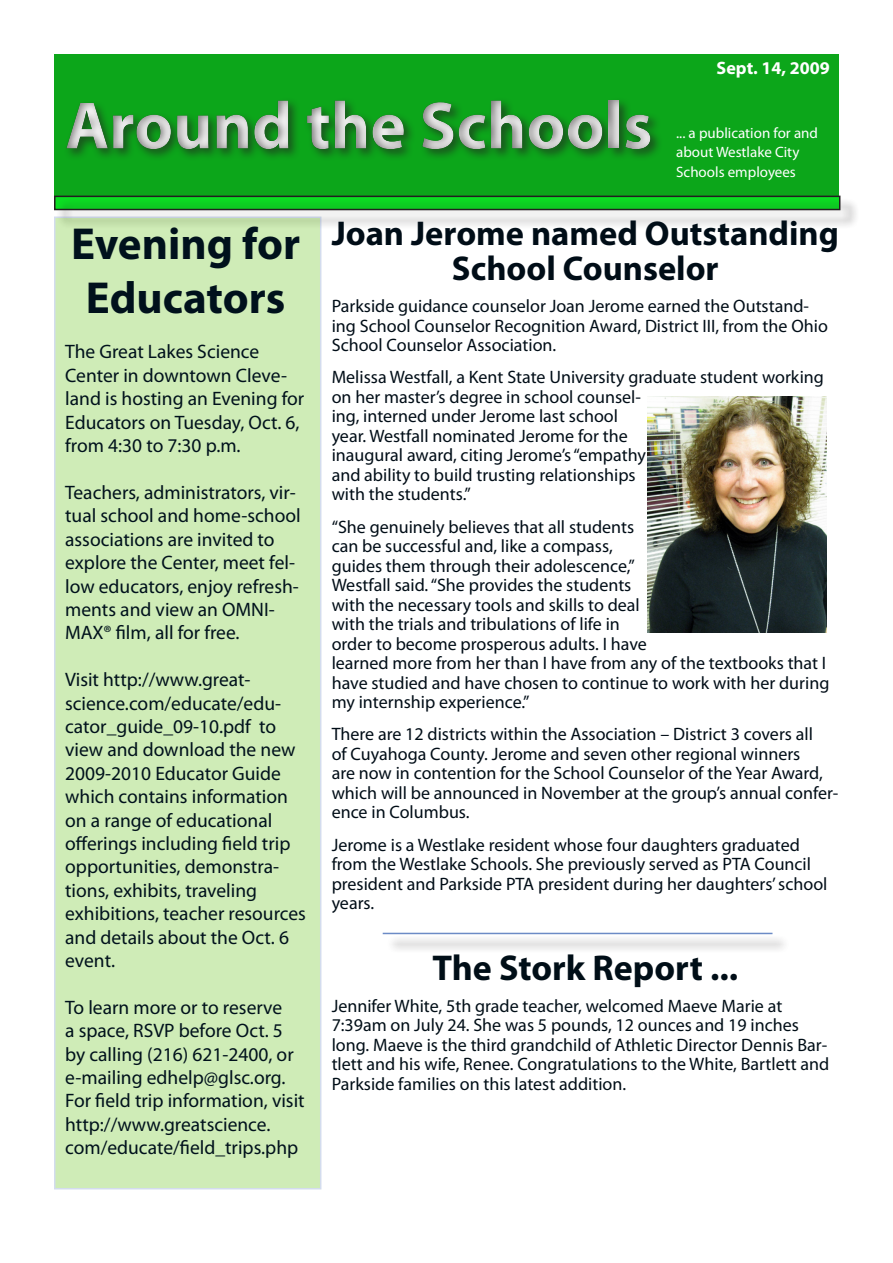
<style>
.page{position:relative;width:893px;height:1263px;background:#fff}
.page>*{position:absolute;margin:0;border:0;box-sizing:border-box;transform-origin:0 0}
.t1{font:700 67.5px "Myriad Pro";color:#fff}
.Title_2{font:700 45px/54px "Myriad Pro";color:#00111c;text-align:center}
.Body_1_Blue{font:700 36px "Myriad Pro";color:#000e17}
.Body_1_Blue-2{font:700 34.5px/34.5px "Myriad Pro";color:#000d17;text-align:center}
.Title_2-2{font:19.5px/23.4px "Myriad Pro";color:#00111c}
.Body_1_Blue-3{font:18px/19.5px "Myriad Pro";color:#000d17}
.Body_1_Blue-4{font:18px/19.5px "Myriad Pro";color:#000e17}
.Body_2_Upper_Right{font:700 18px "Myriad Pro";color:#fff}
.Body_2_Upper_Right-2{font:15px/19.5px "Myriad Pro";color:#fff}
</style>
<div class="page">
<div style="left:54px;top:54px;width:785px;height:142px;background:#0ca61a"></div>
<div style="left:56px;top:198px;width:803px;height:31px;background:#231f20;opacity:.75"></div>
<div style="left:54px;top:196px;width:786px;height:14px;border:2px solid #231f20"></div>
<img style="left:648px;top:397px;width:178px;height:235px">
<div style="left:54px;top:216px;width:267px;height:973px;background:#cfecb7"></div>
<div style="left:54px;top:80px;width:683px;height:117px;background:#231f20;opacity:.6"></div>
<div style="left:385px;top:935px;width:404px;height:18px;background:#f0f0f0"></div>
<hr style="left:383px;top:933px;width:389px;height:1px;background:#6c8bc6">
<h1 class="t1" style="left:65px;top:82px;width:589px">Around the Schools</h1>
<p class="Body_2_Upper_Right" style="left:717px;top:56px;width:115px">Sept. 14, 2009</p>
<p class="Body_2_Upper_Right-2" style="left:676px;top:123px;width:143px">... a publication for and about Westlake City<br>Schools employees</p>
<p class="Title_2" style="left:71px;top:216px;width:230px">Evening for<br>Educators</p>
<p class="Title_2-2" style="left:65px;top:340px;width:241px">The Great Lakes Science<br>Center in downtown Cleve&shy;land is hosting an Evening for<br>Educators on Tuesday, Oct. 6, from 4:30 to 7:30 p.m.</p>
<p class="Title_2-2" style="left:65px;top:480px;width:237px">Teachers, administrators, vir&shy;tual school and home-school associations are invited to explore the Center, meet fel&shy;low educators, enjoy refresh&shy;ments and view an OMNI-<br>MAX® film, all for free.</p>
<p class="Title_2-2" style="left:65px;top:668px;width:242px">Visit http://www.great&shy;science.com/educate/edu&shy;cator_guide_09-10.pdf to view and download the new<br>2009-2010 Educator Guide which contains information on a range of educational offerings including field trip opportunities, demonstra&shy;tions, exhibits, traveling exhibitions, teacher resources and details about the Oct. 6 event.</p>
<p class="Title_2-2" style="left:65px;top:995px;width:241px">To learn more or to reserve<br>a space, RSVP before Oct. 5 by calling (216) 621-2400, or e-mailing edhelp@glsc.org.<br>For field trip information, visit http://www.greatscience. com/educate/field_trips.php</p>
<p class="Body_1_Blue-2" style="left:332px;top:215px;width:509px">Joan Jerome named Outstanding<br>School Counselor</p>
<p class="Body_1_Blue-3" style="left:332px;top:296px;width:498px">Parkside guidance counselor Joan Jerome earned the Outstand&shy;ing School Counselor Recognition Award, District III, from the Ohio<br>School Counselor Association.</p>
<p class="Body_1_Blue-3" style="left:332px;top:367px;width:494px">Melissa Westfall, a Kent State University graduate student working on her master’s degree in school counsel-<br>ing, interned under Jerome last school<br>year. Westfall nominated Jerome for the<br>inaugural award, citing Jerome’s “empathy<br>and ability to build trusting relationships<br>with the students.”</p>
<p class="Body_1_Blue-3" style="left:332px;top:517px;width:499px">“She genuinely believes that all students<br>can be successful and, like a compass,<br>guides them through their adolescence,”<br>Westfall said. “She provides the students<br>with the necessary tools and skills to deal<br>with the trials and tribulations of life in<br>order to become prosperous adults. I have<br>learned more from her than I have from any of the textbooks that I have studied and have chosen to continue to work with her during my internship experience.”</p>
<p class="Body_1_Blue-3" style="left:332px;top:724px;width:508px">There are 12 districts within the Association – District 3 covers all<br>of Cuyahoga County. Jerome and seven other regional winners<br>are now in contention for the School Counselor of the Year Award, which will be announced in November at the group’s annual confer&shy;ence in Columbus.</p>
<p class="Body_1_Blue-3" style="left:332px;top:835px;width:497px">Jerome is a Westlake resident whose four daughters graduated from the Westlake Schools. She previously served as PTA Council president and Parkside PTA president during her daughters’ school years.</p>
<p class="Body_1_Blue" style="left:432px;top:944px;width:307px">The Stork Report ...</p>
<p class="Body_1_Blue-4" style="left:332px;top:996px;width:499px">Jennifer White, 5th grade teacher, welcomed Maeve Marie at 7:39am on July 24. She was 5 pounds, 12 ounces and 19 inches long. Maeve is the third grandchild of Athletic Director Dennis Bar&shy;tlett and his wife, Renee. Congratulations to the White, Bartlett and Parkside families on this latest addition.</p>
</div>
